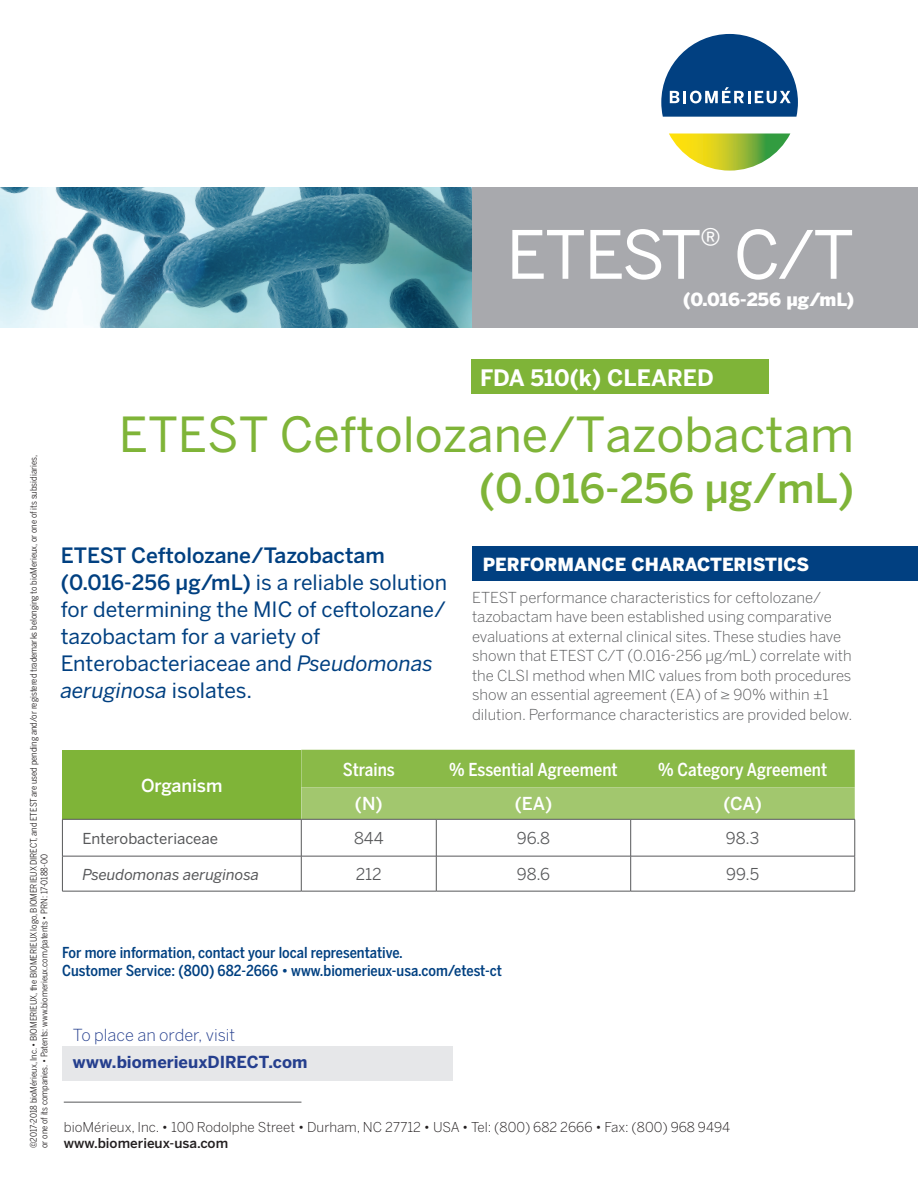
<style>
.page{position:relative;width:918px;height:1188px;background:#fff}
.page>*{position:absolute;margin:0;border:0;box-sizing:border-box;transform-origin:0 0}
.t1{font:66px "Benton Sans";letter-spacing:-.035em;color:#fff}
.CARD1{font:48px "Benton Sans";color:#7fb438}
.CARD1-2{font:500 40.5px "Benton Sans";color:#7fb438}
.TAB_WHITE{font:700 22.5px "Benton Sans";color:#fff}
.TXT_BLUE_1{font:21px/27px "Benton Sans";color:#014081}
.tire_puces{font:900 18px "Benton Sans";color:#fff}
.t2{font:500 17.7px "Benton Sans Condensed";color:#fff}
.t3{font:500 17.7px "Benton Sans";color:#fff}
.Paragraph_Style_3{font:700 16.5px/27px "Benton Sans";color:#253f8e}
.t4{font:16.2px "Benton Sans";color:#57585a}
.tire_puces-2{font:300 15px/19.5px "Benton Sans";color:#57585a}
.t5{font:500 15px/18px "Benton Sans Condensed";color:#014081}
.t6{font:italic 15px "Benton Sans";color:#57585a}
.t7{font:15px "Benton Sans";color:#57585a}
.t8{font:300 13.5px/15.8px "Benton Sans";color:#231f20}
.t9{font:9px/10.5px "Benton Sans Condensed";color:#231f20}
.s1{font-weight:500}
.s2{font-style:italic}
.s3{font-weight:300}
</style>
<div class="page">
<hr style="left:64px;top:1102px;width:237px;height:1px;background:#57585a">
<svg style="left:669px;top:134px;width:121px;height:37px"></svg>
<svg style="left:661px;top:34px;width:137px;height:83px"></svg>
<div style="left:102px;top:187px;width:816px;height:140px;background:#a8a9ad"></div>
<img style="left:0;top:187px;width:471px;height:140px">
<div style="left:472px;top:360px;width:297px;height:34px;background:#7fb438"></div>
<div style="left:472px;top:547px;width:446px;height:34px;background:#014081"></div>
<div style="left:62px;top:750px;width:239px;height:69px;background:#7fb438"></div>
<svg style="left:301px;top:750px;width:554px;height:69px;background:#95bf5a"></svg>
<svg style="left:63px;top:820px;width:792px;height:71px"></svg>
<hr style="left:62px;top:819px;width:239px;height:1px;background:#57585a">
<hr style="left:62px;top:819px;width:1px;height:37px;background:#57585a">
<hr style="left:631px;top:819px;width:224px;height:1px;background:#57585a">
<hr style="left:855px;top:819px;width:1px;height:37px;background:#57585a">
<hr style="left:62px;top:856px;width:239px;height:1px;background:#57585a">
<hr style="left:62px;top:856px;width:1px;height:35px;background:#57585a">
<hr style="left:631px;top:856px;width:224px;height:1px;background:#57585a">
<hr style="left:855px;top:856px;width:1px;height:35px;background:#57585a">
<hr style="left:62px;top:891px;width:239px;height:1px;background:#57585a">
<hr style="left:631px;top:891px;width:224px;height:1px;background:#57585a">
<hr style="left:301px;top:819px;width:135px;height:1px;background:#57585a">
<hr style="left:301px;top:819px;width:1px;height:37px;background:#57585a">
<hr style="left:436px;top:819px;width:195px;height:1px;background:#57585a">
<hr style="left:436px;top:819px;width:1px;height:37px;background:#57585a">
<hr style="left:630px;top:819px;width:1px;height:37px;background:#57585a">
<hr style="left:301px;top:856px;width:135px;height:1px;background:#57585a">
<hr style="left:301px;top:856px;width:1px;height:35px;background:#57585a">
<hr style="left:436px;top:856px;width:195px;height:1px;background:#57585a">
<hr style="left:436px;top:856px;width:1px;height:35px;background:#57585a">
<hr style="left:630px;top:856px;width:1px;height:35px;background:#57585a">
<hr style="left:301px;top:891px;width:135px;height:1px;background:#57585a">
<hr style="left:436px;top:891px;width:195px;height:1px;background:#57585a">
<div style="left:62px;top:1046px;width:391px;height:34px;background:#e6e7e9"></div>
<p class="t1" style="left:506px;top:215px;width:349px">ETEST<sup>®</sup> C/T</p>
<p class="tire_puces" style="left:683px;top:288px;width:172px">(0.016-256 μg/mL)</p>
<p class="t9" style="left:28px;top:1148px;width:694px;rotate:-90deg">©2017-2018 bioMérieux, Inc. • BIOMERIEUX, the BIOMERIEUX logo, BIOMERIEUX DIRECT, and ETEST are used pending and/or registered trademarks belonging to bioMerieux, or one of its subsidiaries, or one of its companies. • Patents: www.biomerieux.com/patents • PRN: 17-0188-00</p>
<p class="TAB_WHITE" style="left:480px;top:363px;width:235px">FDA 510(k) CLEARED</p>
<p class="CARD1" style="left:119px;top:406px;width:737px">ETEST Ceftolozane/Tazobactam</p>
<p class="CARD1-2" style="left:479px;top:463px;width:377px">(0.016-256 μg/mL)</p>
<p class="TXT_BLUE_1" style="left:61px;top:542px;width:388px"><span class="s1">ETEST Ceftolozane/Tazobactam (0.016-256 μg/mL)</span> is a reliable solution for determining the MIC of ceftolozane/ tazobactam for a variety of Enterobacteriaceae and <span class="s2">Pseudomonas aeruginosa</span> isolates.</p>
<p class="tire_puces" style="left:483px;top:553px;width:328px">PERFORMANCE CHARACTERISTICS</p>
<p class="tire_puces-2" style="left:472px;top:588px;width:382px">ETEST performance characteristics for ceftolozane/ tazobactam have been established using comparative evaluations at external clinical sites. These studies have shown that ETEST C/T (0.016-256 μg/mL) correlate with the CLSI method when MIC values from both procedures show an essential agreement (EA) of ≥ 90% within ±1 dilution. Performance characteristics are provided below.</p>
<p class="t3" style="left:141px;top:774px;width:83px">Organism</p>
<p class="t2" style="left:343px;top:758px;width:54px">Strains</p>
<p class="t2" style="left:449px;top:758px;width:170px">% Essential Agreement</p>
<p class="t2" style="left:658px;top:758px;width:170px">% Category Agreement</p>
<p class="t3" style="left:355px;top:793px;width:29px">(N)</p>
<p class="t3" style="left:515px;top:793px;width:39px">(EA)</p>
<p class="t3" style="left:724px;top:793px;width:40px">(CA)</p>
<p class="t7" style="left:82px;top:829px;width:137px">Enterobacteriaceae</p>
<p class="t4" style="left:354px;top:829px;width:31px">844</p>
<p class="t4" style="left:517px;top:829px;width:35px">96.8</p>
<p class="t4" style="left:726px;top:829px;width:35px">98.3</p>
<p class="t6" style="left:82px;top:865px;width:178px">Pseudomonas aeruginosa</p>
<p class="t4" style="left:356px;top:864px;width:28px">212</p>
<p class="t4" style="left:517px;top:864px;width:35px">98.6</p>
<p class="t4" style="left:726px;top:864px;width:35px">99.5</p>
<p class="t5" style="left:62px;top:943px;width:441px">For more information, contact your local representative.<br>Customer Service: (800) 682-2666 • www.biomerieux-usa.com/etest-ct</p>
<p class="Paragraph_Style_3" style="left:73px;top:1022px;width:236px"><span class="s3">To place an order, visit </span>www.biomerieuxDIRECT.com</p>
<p class="t8" style="left:64px;top:1119px;width:668px">bioMérieux, Inc. • 100 Rodolphe Street • Durham, NC 27712 • USA • Tel: (800) 682 2666 • Fax: (800) 968 9494 <span class="s1">www.biomerieux-usa.com</span></p>
</div>
